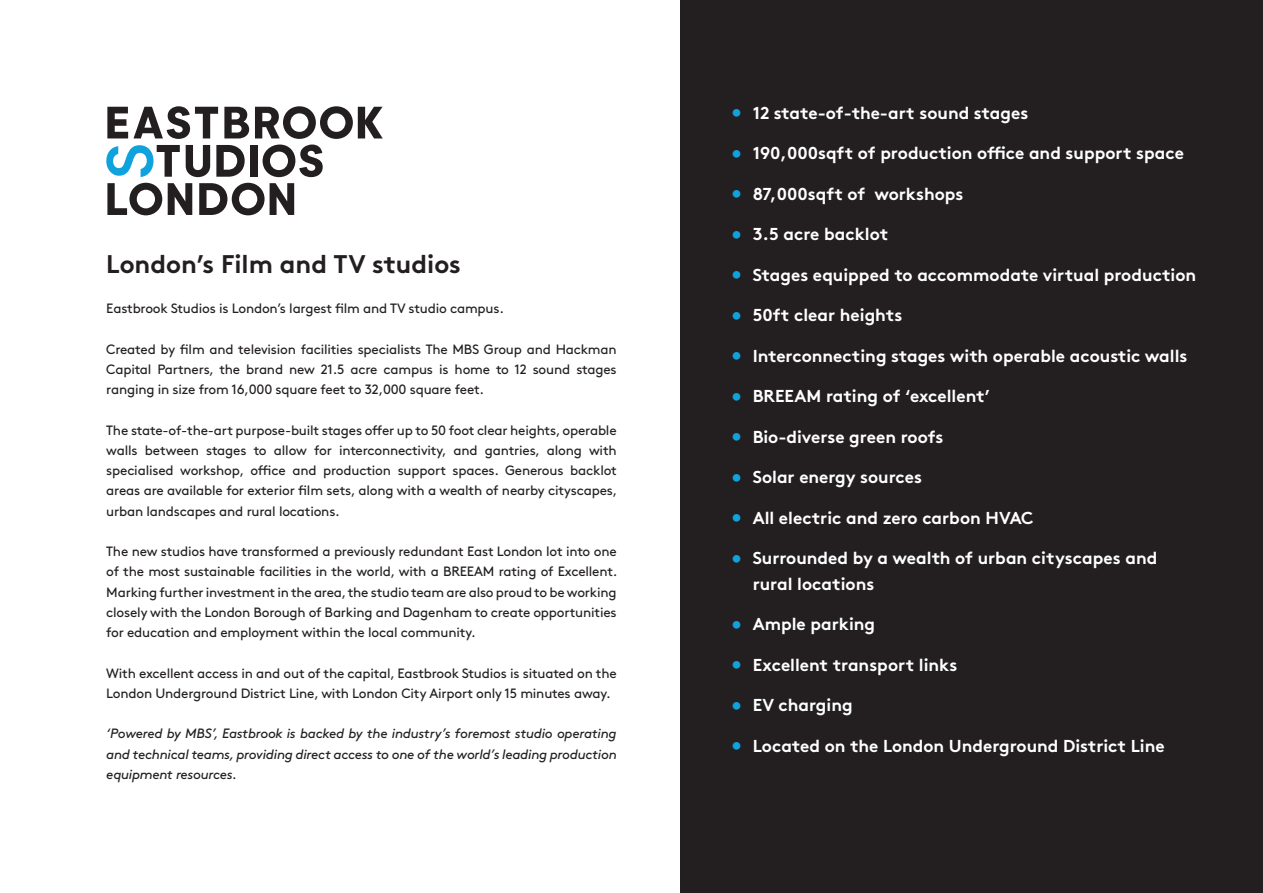
<style>
.page{position:relative;width:1263px;height:893px;background:#fff}
.page>*{position:absolute;margin:0;border:0;box-sizing:border-box;transform-origin:0 0}
.t1{font:700 25.5px "Brown";color:#231f20}
.t2{font:700 17.25px "Brown";color:#fff}
.t3{font:13.5px/20.2px "Brown";letter-spacing:-.015em;color:#231f20;text-align:justify}
.t4{font:italic 13.5px/20.2px "Brown";letter-spacing:-.02em;color:#231f20;text-align:justify}
.s1{color:#0fa2dd}
</style>
<div class="page">
<div style="left:680px;top:0;width:583px;height:893px;background:#231f20"></div>
<svg style="left:186px;top:145px;width:24px;height:32px"></svg>
<svg style="left:216px;top:145px;width:29px;height:32px"></svg>
<div style="left:250px;top:145px;width:7px;height:32px;background:#231f20"></div>
<svg style="left:263px;top:145px;width:60px;height:32px"></svg>
<svg style="left:106px;top:145px;width:74px;height:32px"></svg>
<svg style="left:107px;top:106px;width:111px;height:33px"></svg>
<svg style="left:224px;top:107px;width:25px;height:31px"></svg>
<svg style="left:255px;top:106px;width:128px;height:33px"></svg>
<svg style="left:107px;top:183px;width:55px;height:32px"></svg>
<svg style="left:168px;top:183px;width:24px;height:32px"></svg>
<svg style="left:199px;top:183px;width:95px;height:32px"></svg>
<p class="t1" style="left:106px;top:244px;width:356px">London’s Film and TV studios</p>
<p class="t3" style="left:106px;top:297px;width:399px">Eastbrook Studios is London’s largest film and TV studio campus.</p>
<p class="t3" style="left:106px;top:338px;width:512px">Created by film and television facilities specialists The MBS Group and Hackman Capital Partners, the brand new 21.5 acre campus is home to 12 sound stages ranging in size from 16,000 square feet to 32,000 square feet.</p>
<p class="t3" style="left:106px;top:419px;width:513px">The state-of-the-art purpose-built stages offer up to 50 foot clear heights, operable walls between stages to allow for interconnectivity, and gantries, along with specialised workshop, office and production support spaces. Generous backlot areas are available for exterior film sets, along with a wealth of nearby cityscapes, urban landscapes and rural locations.</p>
<p class="t3" style="left:106px;top:540px;width:513px">The new studios have transformed a previously redundant East London lot into one of the most sustainable facilities in the world, with a BREEAM rating of Excellent.<br>Marking further investment in the area, the studio team are also proud to be working closely with the London Borough of Barking and Dagenham to create opportunities for education and employment within the local community.</p>
<p class="t3" style="left:106px;top:662px;width:512px">With excellent access in and out of the capital, Eastbrook Studios is situated on the<br>London Underground District Line, with London City Airport only 15 minutes away.</p>
<p class="t4" style="left:106px;top:722px;width:512px">‘Powered by MBS’, Eastbrook is backed by the industry’s foremost studio operating and technical teams, providing direct access to one of the world’s leading production equipment resources.</p>
<p class="t2" style="left:731px;top:99px;width:298px"><span class="s1">•</span> 12 state-of-the-art sound stages</p>
<p class="t2" style="left:731px;top:139px;width:454px"><span class="s1">•</span> 190,000sqft of production office and support space</p>
<p class="t2" style="left:731px;top:180px;width:233px"><span class="s1">•</span> 87,000sqft of workshops</p>
<p class="t2" style="left:731px;top:220px;width:158px"><span class="s1">•</span> 3.5 acre backlot</p>
<p class="t2" style="left:731px;top:261px;width:466px"><span class="s1">•</span> Stages equipped to accommodate virtual production</p>
<p class="t2" style="left:731px;top:301px;width:172px"><span class="s1">•</span> 50ft clear heights</p>
<p class="t2" style="left:731px;top:342px;width:457px"><span class="s1">•</span> Interconnecting stages with operable acoustic walls</p>
<p class="t2" style="left:731px;top:382px;width:260px"><span class="s1">•</span> BREEAM rating of ‘excellent’</p>
<p class="t2" style="left:731px;top:423px;width:213px"><span class="s1">•</span> Bio-diverse green roofs</p>
<p class="t2" style="left:731px;top:463px;width:192px"><span class="s1">•</span> Solar energy sources</p>
<p class="t2" style="left:731px;top:504px;width:304px"><span class="s1">•</span> All electric and zero carbon HVAC</p>
<p class="t2" style="left:731px;top:544px;width:427px"><span class="s1">•</span> Surrounded by a wealth of urban cityscapes and</p>
<p class="t2" style="left:753px;top:570px;width:123px">rural locations</p>
<p class="t2" style="left:731px;top:610px;width:145px"><span class="s1">•</span> Ample parking</p>
<p class="t2" style="left:731px;top:651px;width:227px"><span class="s1">•</span> Excellent transport links</p>
<p class="t2" style="left:731px;top:691px;width:123px"><span class="s1">•</span> EV charging</p>
<p class="t2" style="left:731px;top:732px;width:435px"><span class="s1">•</span> Located on the London Underground District Line</p>
</div>
